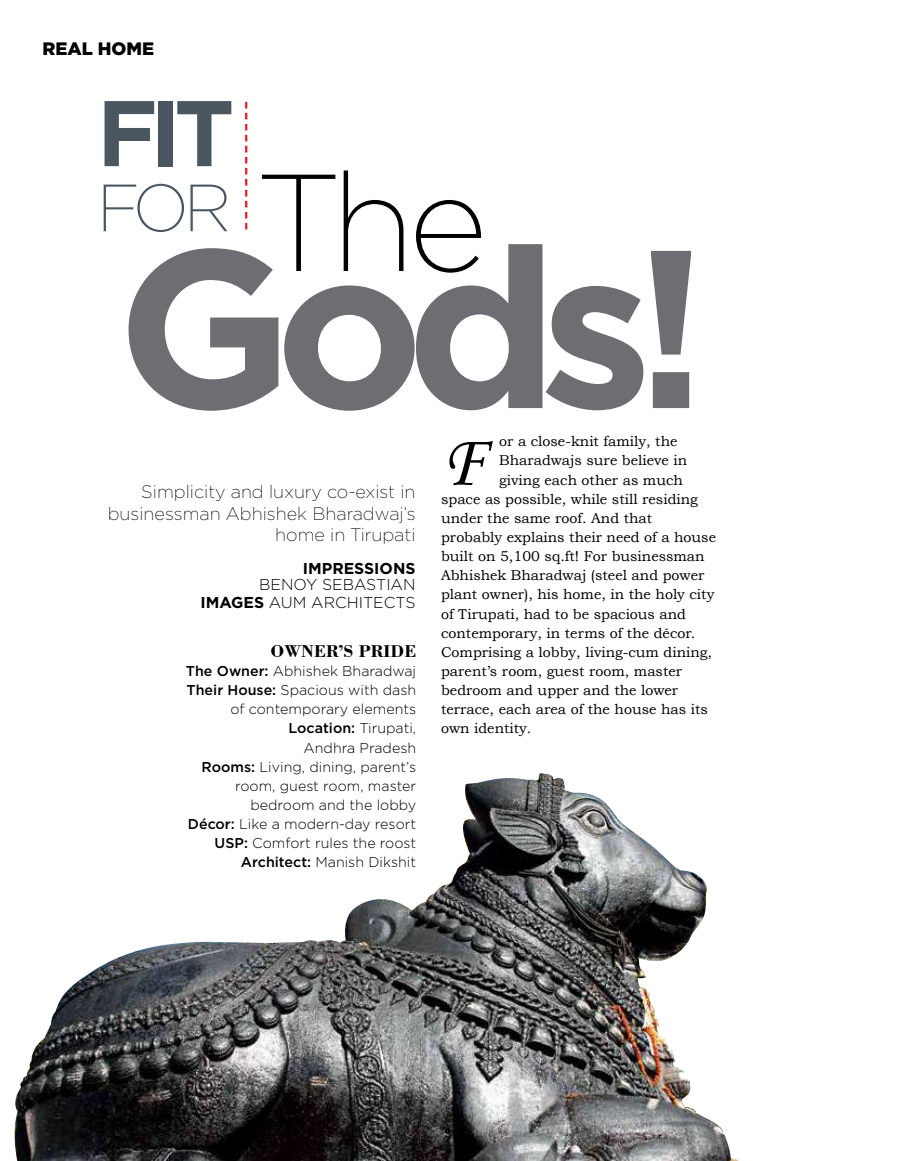
<style>
.page{position:relative;width:915px;height:1161px;background:#fff}
.page>*{position:absolute;margin:0;border:0;box-sizing:border-box;transform-origin:0 0}
.t1{font:700 224.55px "Gotham";color:#6d6e71}
.t2{font:200 137.7px "Gotham";color:#000}
.t3{font:700 93px "Gotham";color:#4a5761}
.t4{font:74.55px "Monotype Corsiva";color:#000}
.t5{font:200 66.6px "Gotham";color:#4a5761}
.t6{font:200 18px/21.6px "Gotham";color:#000;text-align:right}
.t7{font:700 18px "Bodoni BT";color:#000}
.t8{font:900 18px "Gotham";color:#000}
.t9{font:300 15.75px/18px "Gotham";color:#000}
.t10{font:700 15.75px "Gotham";color:#000}
.t11{font:14.25px "Bookman Old Style";color:#000}
.t12{font:300 14.25px/19.2px "Gotham";color:#000;text-align:right}
.s1{font-weight:700}
.s2{font-weight:500}
</style>
<div class="page">
<img style="left:14px;top:773px;width:724px;height:388px">
<svg style="left:245px;top:102px;width:2px;height:128px"></svg>
<p class="t8" style="left:43px;top:38px;width:113px">REAL HOME</p>
<h3 class="t3" style="left:97px;top:79px;width:139px">FIT</h3>
<h3 class="t5" style="left:97px;top:166px;width:137px">for</h3>
<h2 class="t2" style="left:256px;top:137px;width:233px">The</h2>
<h1 class="t1" style="left:117px;top:199px;width:592px">GODS!</h1>
<p class="t6" style="left:108px;top:480px;width:309px">Simplicity and luxury co-exist in businessman Abhishek Bharadwaj’s home in Tirupati</p>
<p class="t10" style="left:303px;top:559px;width:114px">IMPRESSIONS</p>
<p class="t9" style="left:259px;top:575px;width:95px">Benoy Sebast</p>
<p class="t9" style="left:200px;top:575px;width:216px;text-indent:186px">ian<br><span class="s1">IMAGES</span> aum architects</p>
<p class="t7" style="left:270px;top:640px;width:147px">OWNER’S PRIDE</p>
<p class="t12" style="left:186px;top:661px;width:232px"><span class="s2">The Owner:</span> Abhishek Bharadwaj<br><span class="s2">Their House:</span> Spacious with dash of contemporary elements<br><span class="s2">Location:</span> Tirupati,<br>Andhra Pradesh<br><span class="s2">Rooms:</span> Living, dining, parent’s room, guest room, master bedroom and the lobby<br><span class="s2">Décor:</span> Like a modern-day resort<br><span class="s2">USP:</span> Comfort rules the roost<br><span class="s2">Architect:</span> Manish Dikshit</p>
<h3 class="t4" style="left:441px;top:416px;width:45px">F</h3>
<p class="t11" style="left:499px;top:433px;width:180px">or a close-knit family, the</p>
<p class="t11" style="left:499px;top:452px;width:189px">Bharadwajs sure believe in</p>
<p class="t11" style="left:499px;top:472px;width:185px">giving each other as much</p>
<p class="t11" style="left:441px;top:491px;width:258px">space as possible, while still residing</p>
<p class="t11" style="left:441px;top:510px;width:213px">under the same roof. And that</p>
<p class="t11" style="left:441px;top:529px;width:276px">probably explains their need of a house</p>
<p class="t11" style="left:441px;top:548px;width:265px">built on 5,100 sq.ft! For businessman</p>
<p class="t11" style="left:441px;top:567px;width:265px">Abhishek Bharadwaj (steel and power</p>
<p class="t11" style="left:441px;top:586px;width:275px">plant owner), his home, in the holy city</p>
<p class="t11" style="left:441px;top:605px;width:246px">of Tirupati, had to be spacious and</p>
<p class="t11" style="left:441px;top:625px;width:256px">contemporary, in terms of the décor.</p>
<p class="t11" style="left:441px;top:644px;width:272px">Comprising a lobby, living-cum dining,</p>
<p class="t11" style="left:441px;top:663px;width:242px">parent’s room, guest room, master</p>
<p class="t11" style="left:441px;top:682px;width:238px">bedroom and upper and the lower</p>
<p class="t11" style="left:441px;top:701px;width:268px">terrace, each area of the house has its</p>
<p class="t11" style="left:441px;top:720px;width:92px">own identity.</p>
</div>
